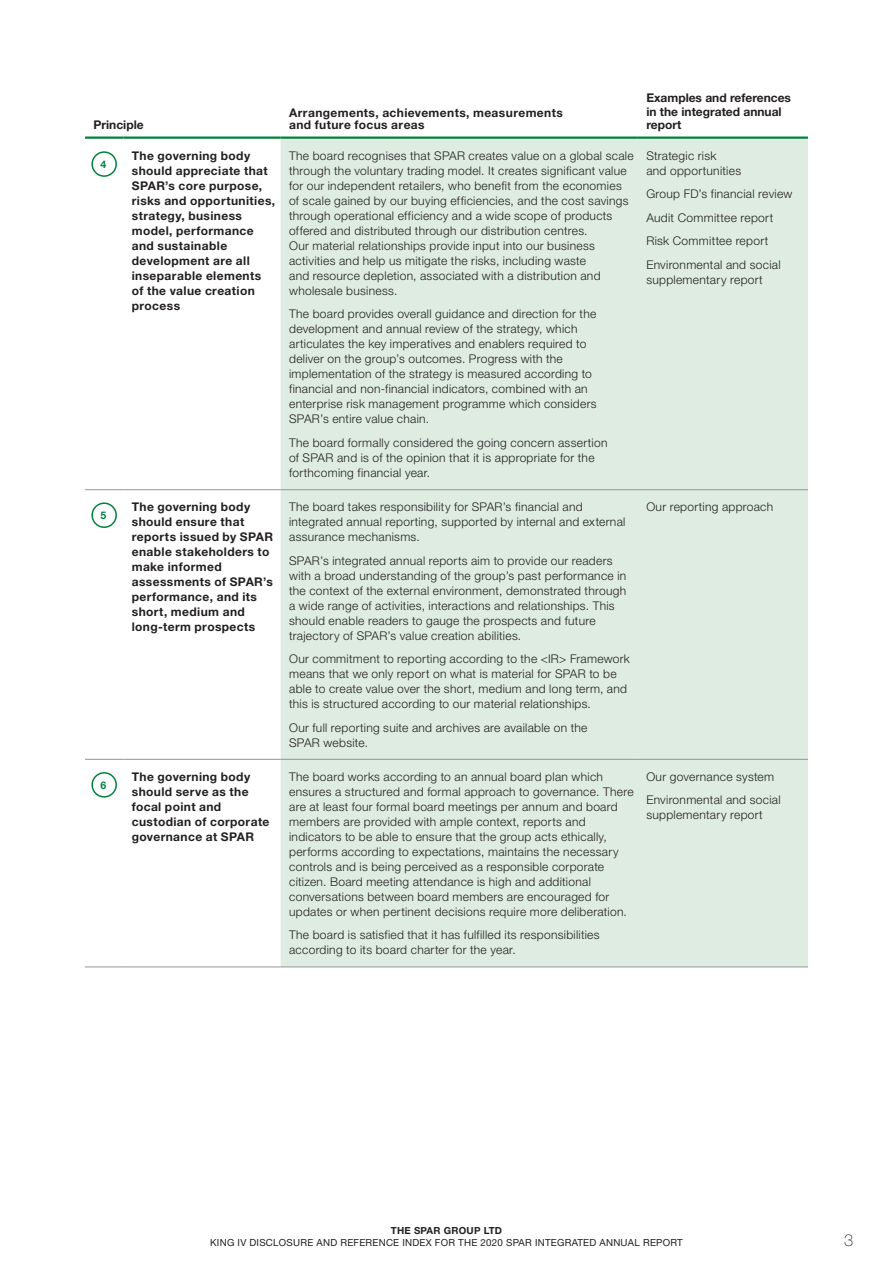
<style>
.page{position:relative;width:893px;height:1263px;background:#fff}
.page>*{position:absolute;margin:0;border:0;box-sizing:border-box;transform-origin:0 0}
.t1{font:100 16.5px "Helvetica Neue LT Std";color:#231f20}
.t2{font:300 12px/15px "Helvetica Neue LT Std";letter-spacing:.025em;color:#231f20}
.t3{font:700 12px/15px "Helvetica Neue LT Std";letter-spacing:.035em;color:#231f20}
.t4{font:700 12px/13.5px "Helvetica Neue LT Std";color:#231f20}
.t5{font:700 10.5px "Helvetica Neue LT Std";color:#00823d}
.t6{font:9.75px "Helvetica Neue LT Std";letter-spacing:.025em;color:#231f20}
.t7{font:700 9.75px "Helvetica Neue LT Std";letter-spacing:.025em;color:#231f20}
</style>
<div class="page">
<div style="left:281px;top:139px;width:527px;height:828px;background:#dfece1"></div>
<hr style="left:85px;top:136px;width:38px;height:3px;background:#00823d">
<hr style="left:123px;top:136px;width:158px;height:3px;background:#00823d">
<hr style="left:281px;top:136px;width:357px;height:3px;background:#00823d">
<hr style="left:638px;top:136px;width:170px;height:3px;background:#00823d">
<hr style="left:85px;top:489px;width:38px;height:1px;background:#939598">
<hr style="left:123px;top:489px;width:158px;height:1px;background:#939598">
<hr style="left:281px;top:489px;width:357px;height:1px;background:#939598">
<hr style="left:638px;top:489px;width:170px;height:1px;background:#939598">
<hr style="left:85px;top:759px;width:38px;height:1px;background:#939598">
<hr style="left:123px;top:759px;width:158px;height:1px;background:#939598">
<hr style="left:281px;top:759px;width:357px;height:1px;background:#939598">
<hr style="left:638px;top:759px;width:170px;height:1px;background:#939598">
<hr style="left:85px;top:967px;width:38px;height:1px;background:#939598">
<hr style="left:123px;top:967px;width:158px;height:1px;background:#939598">
<hr style="left:281px;top:967px;width:357px;height:1px;background:#939598">
<hr style="left:638px;top:967px;width:170px;height:1px;background:#939598">
<div style="left:91px;top:151px;width:26px;height:26px;border:2px solid #00823d;border-radius:50%"></div>
<div style="left:91px;top:502px;width:26px;height:26px;border:2px solid #00823d;border-radius:50%"></div>
<div style="left:91px;top:772px;width:26px;height:26px;border:2px solid #00823d;border-radius:50%"></div>
<p class="t4" style="left:94px;top:118px;width:52px">Principle</p>
<p class="t3" style="left:289px;top:107px;width:275px;line-height:12px">Arrangements, achievements, measurements and future focus areas</p>
<p class="t5" style="left:100px;top:158px;width:7px">4</p>
<p class="t3" style="left:132px;top:148px;width:145px">The governing body should appreciate that<br>SPAR’s core purpose, risks and opportunities, strategy, business model, performance and sustainable development are all inseparable elements of the value creation process</p>
<p class="t2" style="left:289px;top:148px;width:346px">The board recognises that SPAR creates value on a global scale through the voluntary trading model. It creates significant value for our independent retailers, who benefit from the economies of scale gained by our buying efficiencies, and the cost savings through operational efficiency and a wide scope of products offered and distributed through our distribution centres.<br>Our material relationships provide input into our business activities and help us mitigate the risks, including waste<br>and resource depletion, associated with a distribution and wholesale business.</p>
<p class="t2" style="left:289px;top:306px;width:309px">The board provides overall guidance and direction for the development and annual review of the strategy, which articulates the key imperatives and enablers required to deliver on the group’s outcomes. Progress with the implementation of the strategy is measured according to financial and non-financial indicators, combined with an enterprise risk management programme which considers SPAR’s entire value chain.</p>
<p class="t2" style="left:289px;top:435px;width:320px">The board formally considered the going concern assertion of SPAR and is of the opinion that it is appropriate for the forthcoming financial year.</p>
<p class="t5" style="left:100px;top:509px;width:7px">5</p>
<p class="t3" style="left:132px;top:499px;width:143px">The governing body should ensure that reports issued by SPAR enable stakeholders to make informed assessments of SPAR’s performance, and its short, medium and long-term prospects</p>
<p class="t2" style="left:289px;top:499px;width:338px">The board takes responsibility for SPAR’s financial and integrated annual reporting, supported by internal and external assurance mechanisms.</p>
<p class="t2" style="left:289px;top:552px;width:339px">SPAR’s integrated annual reports aim to provide our readers with a broad understanding of the group’s past performance in the context of the external environment, demonstrated through a wide range of activities, interactions and relationships. This should enable readers to gauge the prospects and future trajectory of SPAR’s value creation abilities.</p>
<p class="t2" style="left:289px;top:651px;width:342px">Our commitment to reporting according to the &lt;IR&gt; Framework means that we only report on what is material for SPAR to be able to create value over the short, medium and long term, and this is structured according to our material relationships.</p>
<p class="t2" style="left:289px;top:719px;width:300px">Our full reporting suite and archives are available on the<br>SPAR website.</p>
<p class="t5" style="left:100px;top:778px;width:7px">6</p>
<p class="t3" style="left:132px;top:769px;width:139px">The governing body should serve as the focal point and custodian of corporate governance at SPAR</p>
<p class="t2" style="left:289px;top:769px;width:346px">The board works according to an annual board plan which ensures a structured and formal approach to governance. There are at least four formal board meetings per annum and board members are provided with ample context, reports and indicators to be able to ensure that the group acts ethically, performs according to expectations, maintains the necessary controls and is being perceived as a responsible corporate citizen. Board meeting attendance is high and additional conversations between board members are encouraged for updates or when pertinent decisions require more deliberation.</p>
<p class="t2" style="left:289px;top:927px;width:312px">The board is satisfied that it has fulfilled its responsibilities according to its board charter for the year.</p>
<p class="t4" style="left:646px;top:91px;width:146px">Examples and references in the integrated annual report</p>
<p class="t2" style="left:646px;top:148px;width:96px">Strategic risk<br>and opportunities</p>
<p class="t2" style="left:646px;top:182px;width:148px;line-height:23.5px">Group FD’s financial review<br>Audit Committee report<br>Risk Committee report<br>Environmental and social</p>
<p class="t2" style="left:646px;top:272px;width:118px">supplementary report</p>
<p class="t2" style="left:646px;top:499px;width:128px">Our reporting approach</p>
<p class="t2" style="left:646px;top:764px;width:136px;line-height:23.5px">Our governance system<br>Environmental and social</p>
<p class="t2" style="left:646px;top:807px;width:118px">supplementary report</p>
<p class="t7" style="left:391px;top:1224px;width:113px">THE SPAR GROUP LTD</p>
<p class="t6" style="left:210px;top:1237px;width:474px">KING IV DISCLOSURE AND REFERENCE INDEX FOR THE 2020 SPAR INTEGRATED ANNUAL REPORT</p>
<h1 class="t1" style="left:844px;top:1231px;width:11px">3</h1>
</div>
